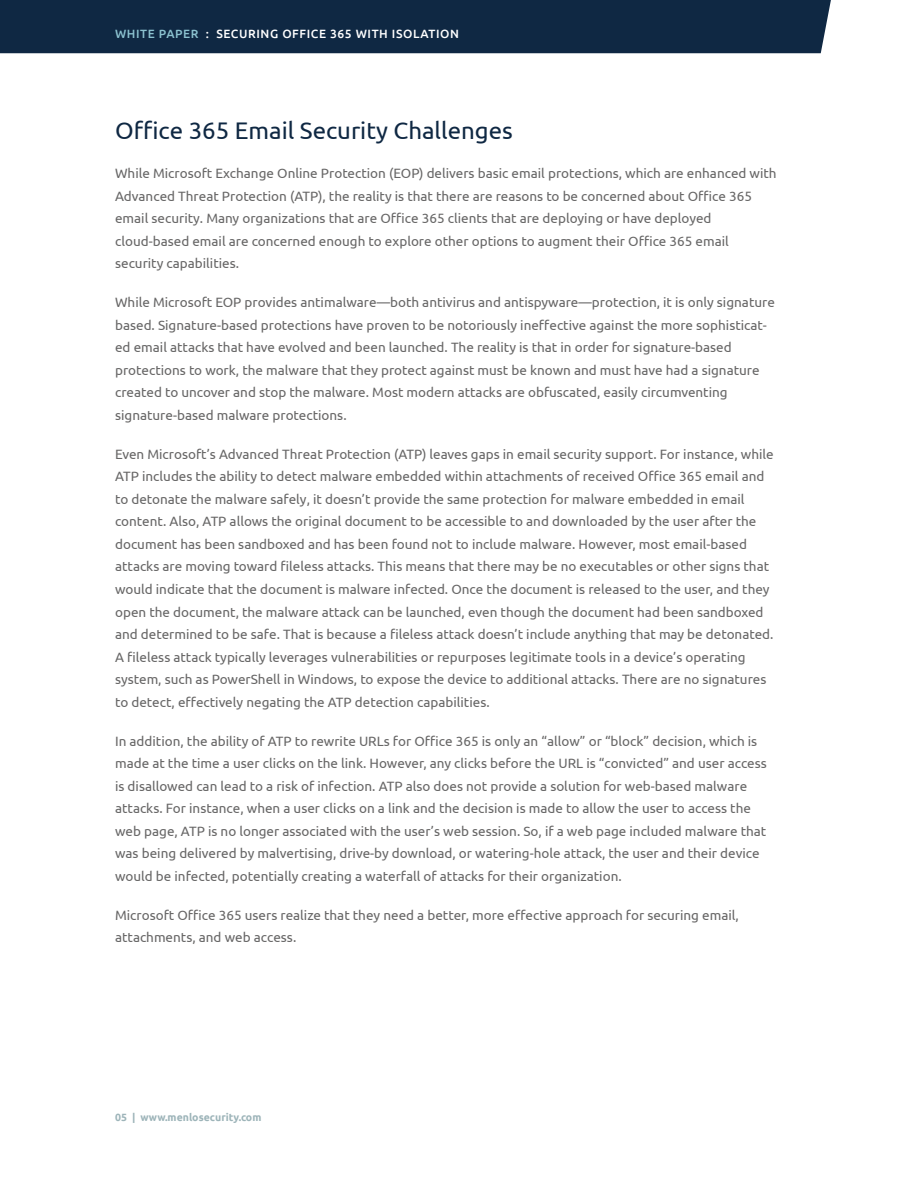
<style>
.page{position:relative;width:918px;height:1188px;background:#fff}
.page>*{position:absolute;margin:0;border:0;box-sizing:border-box;transform-origin:0 0}
.t1{font:24px "Ubuntu";color:#0f2843}
.t2{font:13.5px/22.5px "Ubuntu";color:#676666}
.t3{font:500 12px "Ubuntu";letter-spacing:.05em;color:#fff}
.t4{font:700 10.5px "Ubuntu";color:#9db4b9}
.s1{color:#8bc1cf}
</style>
<div class="page">
<div style="left:0;top:0;width:831px;height:53px;background:#0f2843"></div>
<p class="t3" style="left:115px;top:26px;width:345px"><span class="s1">WHITE PAPER</span> : SECURING OFFICE 365 WITH ISOLATION</p>
<h1 class="t1" style="left:115px;top:116px;width:399px">Office 365 Email Security Challenges</h1>
<p class="t2" style="left:115px;top:162px;width:663px">While Microsoft Exchange Online Protection (EOP) delivers basic email protections, which are enhanced with Advanced Threat Protection (ATP), the reality is that there are reasons to be concerned about Office 365 email security. Many organizations that are Office 365 clients that are deploying or have deployed cloud-based email are concerned enough to explore other options to augment their Office 365 email security capabilities.</p>
<p class="t2" style="left:115px;top:291px;width:661px">While Microsoft EOP provides antimalware—both antivirus and antispyware—protection, it is only signature based. Signature-based protections have proven to be notoriously ineffective against the more sophisticat&shy;ed email attacks that have evolved and been launched. The reality is that in order for signature-based protections to work, the malware that they protect against must be known and must have had a signature created to uncover and stop the malware. Most modern attacks are obfuscated, easily circumventing signature-based malware protections.</p>
<p class="t2" style="left:115px;top:443px;width:660px">Even Microsoft’s Advanced Threat Protection (ATP) leaves gaps in email security support. For instance, while ATP includes the ability to detect malware embedded within attachments of received Office 365 email and to detonate the malware safely, it doesn’t provide the same protection for malware embedded in email content. Also, ATP allows the original document to be accessible to and downloaded by the user after the document has been sandboxed and has been found not to include malware. However, most email-based attacks are moving toward fileless attacks. This means that there may be no executables or other signs that would indicate that the document is malware infected. Once the document is released to the user, and they open the document, the malware attack can be launched, even though the document had been sandboxed and determined to be safe. That is because a fileless attack doesn’t include anything that may be detonated.<br>A fileless attack typically leverages vulnerabilities or repurposes legitimate tools in a device’s operating system, such as PowerShell in Windows, to expose the device to additional attacks. There are no signatures to detect, effectively negating the ATP detection capabilities.</p>
<p class="t2" style="left:115px;top:729px;width:653px">In addition, the ability of ATP to rewrite URLs for Office 365 is only an “allow” or “block” decision, which is made at the time a user clicks on the link. However, any clicks before the URL is “convicted” and user access is disallowed can lead to a risk of infection. ATP also does not provide a solution for web-based malware attacks. For instance, when a user clicks on a link and the decision is made to allow the user to access the web page, ATP is no longer associated with the user’s web session. So, if a web page included malware that was being delivered by malvertising, drive-by download, or watering-hole attack, the user and their device would be infected, potentially creating a waterfall of attacks for their organization.</p>
<p class="t2" style="left:115px;top:903px;width:625px">Microsoft Office 365 users realize that they need a better, more effective approach for securing email, attachments, and web access.</p>
<p class="t4" style="left:115px;top:1110px;width:148px">05 | www.menlosecurity.com</p>
</div>
